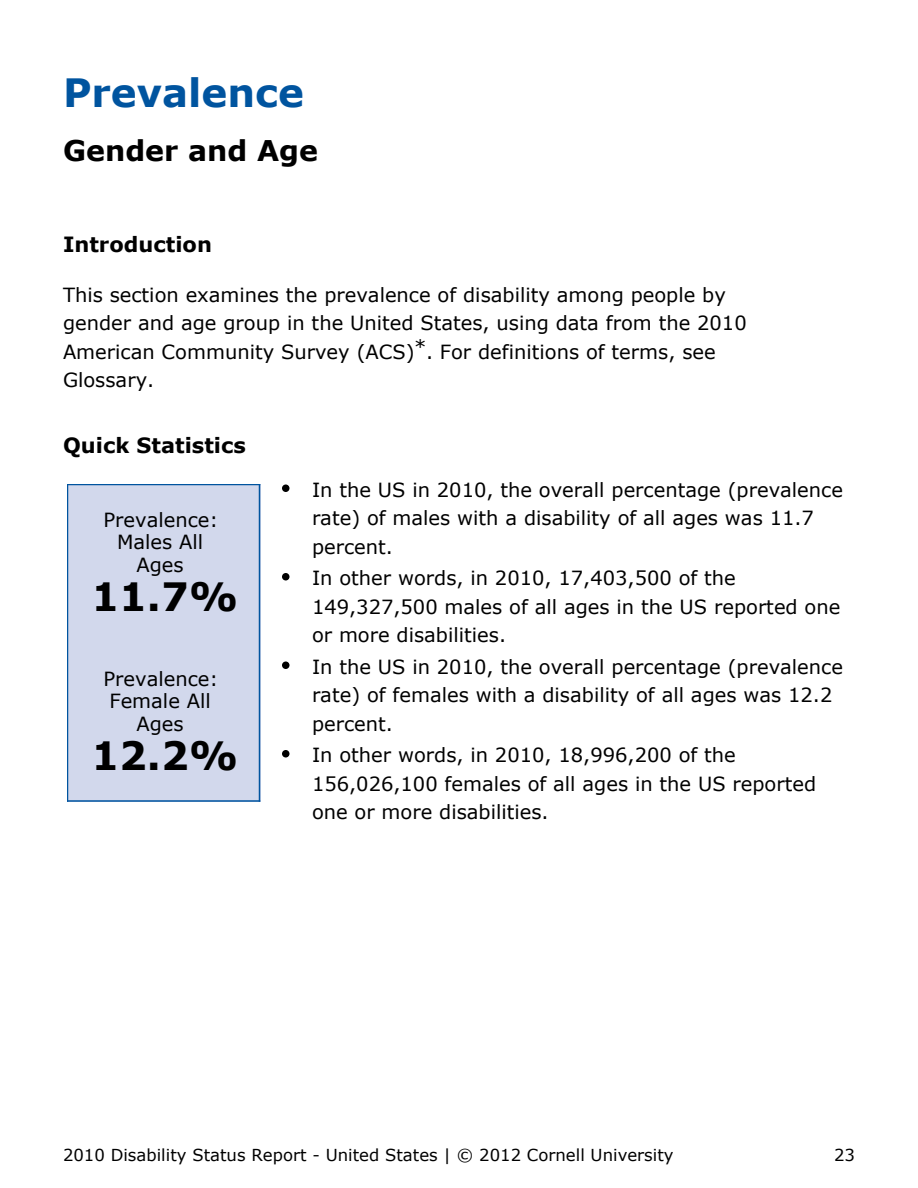
<style>
.page{position:relative;width:918px;height:1188px;background:#fff}
.page>*{position:absolute;margin:0;border:0;box-sizing:border-box;transform-origin:0 0}
.t1{font:700 39px "Verdana";color:#00549f}
.t2{font:700 39px "Verdana";color:#000}
.t3{font:700 28.5px "Verdana";color:#000}
.t4{font:700 21px "Verdana";color:#000}
.t5{font:19.5px/28.5px "Verdana";color:#000}
.t6{font:16.5px "Verdana";color:#000}
</style>
<div class="page">
<div style="left:68px;top:484px;width:193px;height:318px;background:#d2d8ec"></div>
<hr style="left:68px;top:484px;width:192px;height:1px;background:#00549f">
<hr style="left:68px;top:800px;width:192px;height:2px;background:#00549f">
<hr style="left:68px;top:484px;width:1px;height:317px;background:#00549f">
<hr style="left:259px;top:484px;width:1px;height:317px;background:#00549f">
<div style="left:282px;top:484px;width:8px;height:8px;background:#000;border-radius:50%"></div>
<div style="left:282px;top:573px;width:8px;height:7px;background:#000;border-radius:50%"></div>
<div style="left:282px;top:662px;width:8px;height:7px;background:#000;border-radius:50%"></div>
<div style="left:282px;top:750px;width:8px;height:8px;background:#000;border-radius:50%"></div>
<h1 class="t1" style="left:63px;top:77px;width:243px">Prevalence</h1>
<h2 class="t3" style="left:63px;top:139px;width:257px">Gender and Age</h2>
<p class="t4" style="left:63px;top:236px;width:150px">Introduction</p>
<p class="t5" style="left:63px;top:282px;width:685px">This section examines the prevalence of disability among people by gender and age group in the United States, using data from the 2010<br>American Community Survey (ACS)*. For definitions of terms, see Glossary.</p>
<p class="t4" style="left:63px;top:437px;width:184px">Quick Statistics</p>
<p class="t5" style="left:104px;top:510px;width:116px;line-height:22.5px;text-align:center">Prevalence:<br>Males All<br>Ages</p>
<h1 class="t2" style="left:92px;top:581px;width:148px">11.7%</h1>
<p class="t5" style="left:104px;top:669px;width:116px;line-height:22.5px;text-align:center">Prevalence:<br>Female All<br>Ages</p>
<h1 class="t2" style="left:92px;top:740px;width:148px">12.2%</h1>
<p class="t5" style="left:312px;top:477px;width:533px">In the US in 2010, the overall percentage (prevalence rate) of males with a disability of all ages was 11.7 percent.</p>
<p class="t5" style="left:312px;top:565px;width:530px">In other words, in 2010, 17,403,500 of the<br>149,327,500 males of all ages in the US reported one or more disabilities.</p>
<p class="t5" style="left:312px;top:654px;width:533px">In the US in 2010, the overall percentage (prevalence rate) of females with a disability of all ages was 12.2 percent.</p>
<p class="t5" style="left:312px;top:742px;width:506px">In other words, in 2010, 18,996,200 of the<br>156,026,100 females of all ages in the US reported one or more disabilities.</p>
<p class="t6" style="left:63px;top:1148px;width:612px">2010 Disability Status Report - United States | © 2012 Cornell University</p>
<p class="t6" style="left:834px;top:1148px;width:22px">23</p>
</div>
